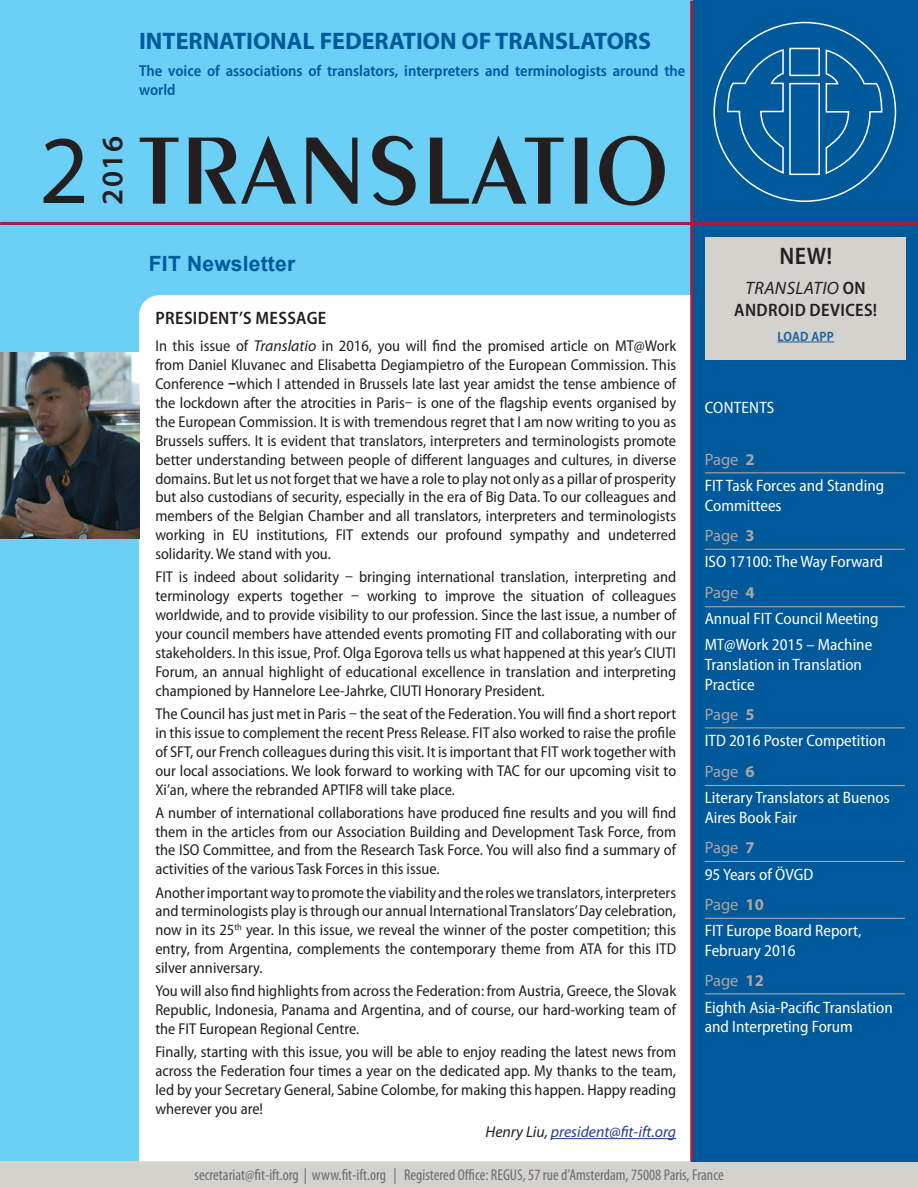
<style>
.page{position:relative;width:918px;height:1188px;background:#fff}
.page>*{position:absolute;margin:0;border:0;box-sizing:border-box;transform-origin:0 0}
.t1{font:97.5px "Myriad Pro";color:#231f20}
.t2{font:600 30px "Myriad Pro";color:#231f20}
.t3{font:700 24px "Myriad Pro";color:#00599b}
.Titel{font:600 semi-condensed 24px "Myriad Pro";color:#231f20}
.t4{font:700 21px "Arial";letter-spacing:.01em;color:#00599b}
.Titel-2{font:600 semi-condensed 18px "Myriad Pro";letter-spacing:.02em;color:#231f20}
.Titel-3{font:italic 18px "Myriad Pro";letter-spacing:.02em;color:#231f20}
.Titel-4{font:semi-condensed 16.5px/19.8px "Myriad Pro";color:#fff}
.Titel-5{font:16.5px "Myriad Pro";color:#ada5a3}
.t5{font:semi-condensed 15.75px/18.9px "Myriad Pro";color:#231f20;text-align:justify}
.t6{font:condensed 15.75px "Myriad Pro";color:#6c6d70}
.t7{font:600 semi-condensed 15.75px/18.9px "Myriad Pro";color:#00599b}
.t8{font:italic 15.75px "Myriad Pro";color:#253f8e}
.Titel-6{font:600 semi-condensed 13.5px "Myriad Pro";letter-spacing:.02em;color:#175d9e}
.s1{font-style:italic;font-stretch:normal}
.s2{font-weight:700}
.s3{color:#231f20}
.s4{font-weight:600;font-style:normal;font-stretch:semi-condensed}
</style>
<div class="page">
<div style="left:0;top:1px;width:918px;height:1187px;background:#6bcff6"></div>
<div style="left:0;top:1161px;width:918px;height:27px;background:#d3d2cd"></div>
<div style="left:693px;top:1px;width:225px;height:221px;background:#00599b"></div>
<div style="left:692px;top:225px;width:226px;height:936px;background:#00599b"></div>
<svg style="left:726px;top:48px;width:58px;height:127px"></svg>
<svg style="left:825px;top:49px;width:58px;height:126px"></svg>
<div style="left:789px;top:83px;width:31px;height:92px;background:#00599b;border:2px solid #fff"></div>
<div style="left:789px;top:48px;width:31px;height:28px;background:#00599b;border:2px solid #fff"></div>
<hr style="left:0;top:222px;width:918px;height:3px;background:#9f1f3f">
<hr style="left:690px;top:1px;width:3px;height:1160px;background:#9f1f3f">
<div style="left:139px;top:295px;width:551px;height:866px;background:#fff"></div>
<hr style="left:551px;top:1138px;width:125px;height:1px;background:#253f8e">
<svg style="left:140px;top:136px;width:525px;height:70px"></svg>
<hr style="left:705px;top:472px;width:200px;height:1px;background:#ada5a3">
<hr style="left:705px;top:549px;width:200px;height:1px;background:#ada5a3">
<hr style="left:705px;top:727px;width:200px;height:1px;background:#ada5a3">
<hr style="left:705px;top:785px;width:200px;height:1px;background:#ada5a3">
<hr style="left:705px;top:861px;width:200px;height:1px;background:#ada5a3">
<hr style="left:705px;top:918px;width:200px;height:1px;background:#ada5a3">
<hr style="left:705px;top:993px;width:200px;height:1px;background:#ada5a3">
<img style="left:0;top:352px;width:139px;height:187px">
<hr style="left:705px;top:606px;width:200px;height:1px;background:#ada5a3">
<div style="left:706px;top:237px;width:200px;height:122px;background:#d3d2cd"></div>
<hr style="left:778px;top:342px;width:56px;height:1px;background:#175d9e">
<p class="t3" style="left:139px;top:25px;width:513px">INTERNATIONAL FEDERATION OF TRANSLATORS</p>
<p class="t7" style="left:139px;top:61px;width:548px">The voice of associations of translators, interpreters and terminologists around the world</p>
<p class="t1" style="left:39px;top:110px;width:52px">2</p>
<p class="t2" style="left:93px;top:205px;width:70px;rotate:-90deg">2016</p>
<p class="t4" style="left:149px;top:249px;width:148px">FIT Newsletter</p>
<p class="Titel-2" style="left:156px;top:307px;width:172px">PRESIDENT’S MESSAGE</p>
<p class="t5" style="left:155px;top:336px;width:522px">In this issue of <span class="s1">Translatio</span> in 2016, you will find the promised article on MT@Work from Daniel Kluvanec and Elisabetta Degiampietro of the European Commission. This Conference <span class="s2">–</span>which I attended in Brussels late last year amidst the tense ambience of the lockdown after the atrocities in Paris– is one of the flagship events organised by the European Commission. It is with tremendous regret that I am now writing to you as Brussels suffers. It is evident that translators, interpreters and terminologists promote better understanding between people of different languages and cultures, in diverse domains. But let us not forget that we have a role to play not only as a pillar of prosperity but also custodians of security, especially in the era of Big Data. To our colleagues and members of the Belgian Chamber and all translators, interpreters and terminologists working in EU institutions, FIT extends our profound sympathy and undeterred solidarity. We stand with you.</p>
<p class="t5" style="left:155px;top:567px;width:522px">FIT is indeed about solidarity – bringing international translation, interpreting and terminology experts together – working to improve the situation of colleagues worldwide, and to provide visibility to our profession. Since the last issue, a number of your council members have attended events promoting FIT and collaborating with our stakeholders. In this issue, Prof. Olga Egorova tells us what happened at this year’s CIUTI Forum, an annual highlight of educational excellence in translation and interpreting championed by Hannelore Lee-Jahrke, CIUTI Honorary President.</p>
<p class="t5" style="left:155px;top:704px;width:522px">The Council has just met in Paris – the seat of the Federation. You will find a short report in this issue to complement the recent Press Release. FIT also worked to raise the profile of SFT, our French colleagues during this visit. It is important that FIT work together with our local associations. We look forward to working with TAC for our upcoming visit to Xi’an, where the rebranded APTIF8 will take place.</p>
<p class="t5" style="left:155px;top:803px;width:522px">A number of international collaborations have produced fine results and you will find them in the articles from our Association Building and Development Task Force, from the ISO Committee, and from the Research Task Force. You will also find a summary of activities of the various Task Forces in this issue.</p>
<p class="t5" style="left:155px;top:883px;width:522px">Another important way to promote the viability and the roles we translators, interpreters and terminologists play is through our annual International Translators’ Day celebration, now in its 25<sup>th</sup> year. In this issue, we reveal the winner of the poster competition; this entry, from Argentina, complements the contemporary theme from ATA for this ITD silver anniversary.</p>
<p class="t5" style="left:155px;top:981px;width:522px">You will also find highlights from across the Federation: from Austria, Greece, the Slovak Republic, Indonesia, Panama and Argentina, and of course, our hard-working team of the FIT European Regional Centre.</p>
<p class="t5" style="left:155px;top:1042px;width:522px">Finally, starting with this issue, you will be able to enjoy reading the latest news from across the Federation four times a year on the dedicated app. My thanks to the team, led by your Secretary General, Sabine Colombe, for making this happen. Happy reading wherever you are!</p>
<p class="t8" style="left:485px;top:1122px;width:192px"><span class="s3">Henry Liu,</span> president@fit-ift.org</p>
<p class="Titel" style="left:779px;top:241px;width:54px">NEW!</p>
<p class="Titel-3" style="left:746px;top:277px;width:122px">TRANSLATIO <span class="s4">ON</span></p>
<p class="Titel-2" style="left:734px;top:299px;width:144px">ANDROID DEVICES!</p>
<p class="Titel-6" style="left:778px;top:328px;width:58px">LOAD APP</p>
<p class="Titel-4" style="left:705px;top:397px;width:71px">CONTENTS</p>
<p class="Titel-5" style="left:705px;top:449px;width:51px">Page <span class="s2">2</span></p>
<p class="Titel-4" style="left:705px;top:475px;width:181px">FIT Task Forces and Standing<br>Committees</p>
<p class="Titel-5" style="left:705px;top:526px;width:51px">Page <span class="s2">3</span></p>
<p class="Titel-4" style="left:705px;top:552px;width:180px">ISO 17100: The Way Forward</p>
<p class="Titel-5" style="left:705px;top:582px;width:51px">Page <span class="s2">4</span></p>
<p class="Titel-4" style="left:705px;top:608px;width:175px">Annual FIT Council Meeting</p>
<p class="Titel-4" style="left:705px;top:635px;width:169px">MT@Work 2015 – Machine<br>Translation in Translation<br>Practice</p>
<p class="Titel-5" style="left:705px;top:705px;width:51px">Page <span class="s2">5</span></p>
<p class="Titel-4" style="left:705px;top:731px;width:183px">ITD 2016 Poster Competition</p>
<p class="Titel-5" style="left:705px;top:761px;width:51px">Page <span class="s2">6</span></p>
<p class="Titel-4" style="left:705px;top:787px;width:187px">Literary Translators at Buenos<br>Aires Book Fair</p>
<p class="Titel-5" style="left:705px;top:838px;width:51px">Page <span class="s2">7</span></p>
<p class="Titel-4" style="left:705px;top:864px;width:110px">95 Years of ÖVGD</p>
<p class="Titel-5" style="left:705px;top:894px;width:61px">Page <span class="s2">10</span></p>
<p class="Titel-4" style="left:705px;top:920px;width:158px">FIT Europe Board Report,<br>February 2016</p>
<p class="Titel-5" style="left:705px;top:971px;width:61px">Page <span class="s2">12</span></p>
<p class="Titel-4" style="left:705px;top:997px;width:190px">Eighth Asia-Pacific Translation and Interpreting Forum</p>
<p class="t6" style="left:195px;top:1166px;width:531px">secretariat@fit-ift.org | www.fit-ift.org | Registered Office: REGUS, 57 rue d’Amsterdam, 75008 Paris, France</p>
</div>
